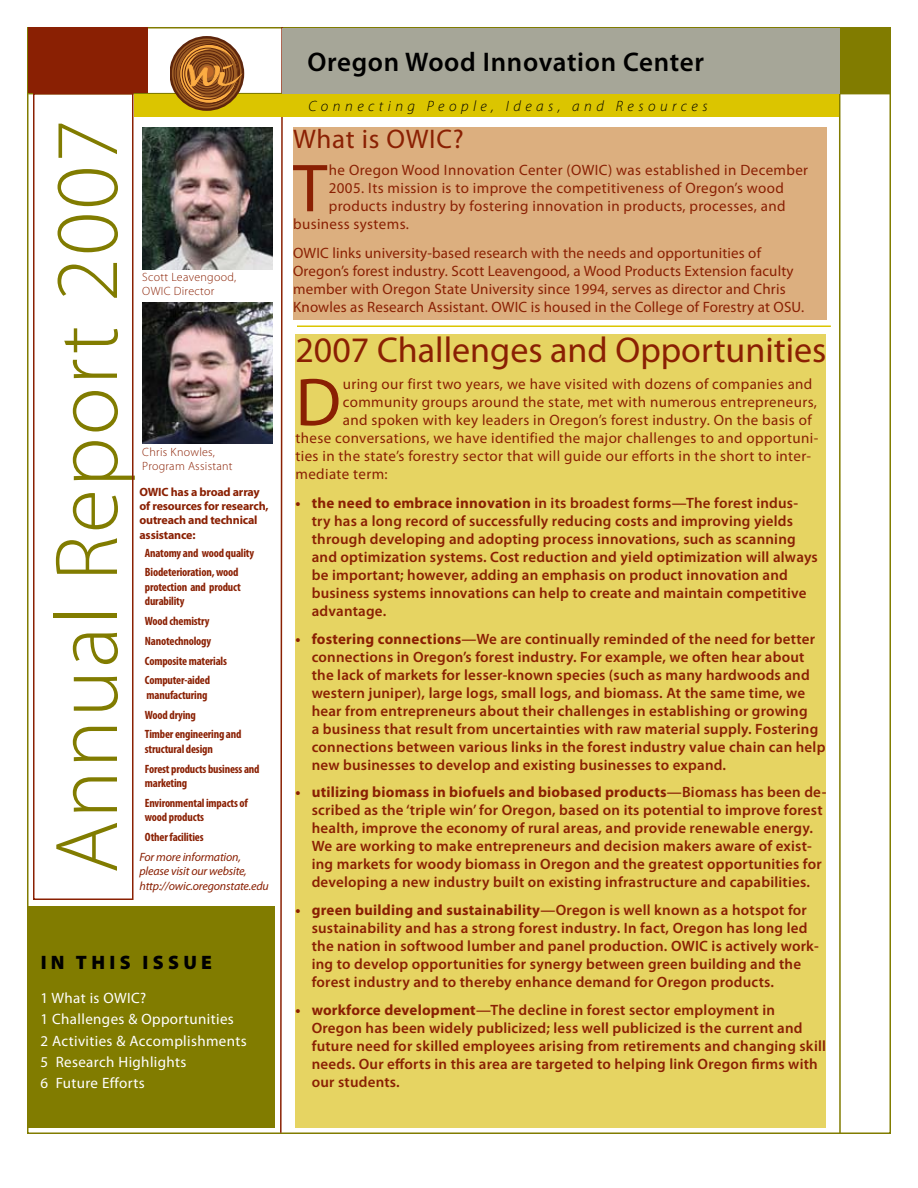
<style>
.page{position:relative;width:918px;height:1188px;background:#fff}
.page>*{position:absolute;margin:0;border:0;box-sizing:border-box;transform-origin:0 0}
.t1{font:300 90px "Myriad Pro";letter-spacing:.025em;color:#817c00}
.t2{font:68.4px "Myriad Pro";color:#8a2003}
.t3{font:36px "Myriad Pro";color:#8a2003}
.t4{font:600 27px "Myriad Pro";letter-spacing:.025em;color:#000}
.t5{font:27px "Myriad Pro";letter-spacing:.025em;color:#8a2003}
.t6{font:900 19.5px "Myriad Pro";letter-spacing:.22em;color:#000}
.t7{font:600 15px/18px "Myriad Pro";letter-spacing:.015em;color:#8a2003}
.t8{font:15px/18px "Myriad Pro";letter-spacing:.025em;color:#8a2003}
.t9{font:15px/21.3px "Myriad Pro";letter-spacing:.025em;color:#fff}
.t10{font:italic 300 15px "Myriad Pro";letter-spacing:.3em;color:#000}
.t11{font:700 condensed 12px/19.8px "Myriad Pro";letter-spacing:-.015em;color:#8a2003}
.t12{font:700 12px/14.4px "Myriad Pro";letter-spacing:-.015em;color:#8a2003}
.t13{font:italic 12px/14.4px "Myriad Pro";letter-spacing:-.015em;color:#8a2003}
.t14{font:300 12px/14.4px "Myriad Pro";letter-spacing:.025em;color:#8a2003}
.s1{font-weight:700}
</style>
<div class="page">
<hr style="left:839px;top:28px;width:2px;height:1106px;background:#817c00">
<hr style="left:28px;top:93px;width:863px;height:1px;background:#817c00">
<div style="left:28px;top:27px;width:120px;height:66px;background:#8a2003"></div>
<div style="left:839px;top:27px;width:52px;height:66px;background:#817c00"></div>
<div style="left:293px;top:127px;width:533px;height:193px;background:#dcaf7f"></div>
<svg style="left:277px;top:27px;width:13px;height:1107px"></svg>
<div style="left:134px;top:94px;width:705px;height:22px;background:#dbc500"></div>
<div style="left:283px;top:28px;width:557px;height:65px;background:#a6a698"></div>
<div style="left:27px;top:907px;width:248px;height:221px;background:#817c00"></div>
<div style="left:33px;top:93px;width:101px;height:807px;border:2px solid #8a2003"></div>
<div style="left:296px;top:334px;width:530px;height:794px;background:#e6d462"></div>
<hr style="left:297px;top:326px;width:534px;height:1px;background:#dbc500">
<img style="left:142px;top:128px;width:130px;height:141px">
<img style="left:142px;top:302px;width:130px;height:142px">
<svg style="left:171px;top:37px;width:72px;height:73px"></svg>
<div style="left:170px;top:36px;width:74px;height:75px;border:3px solid #5d250c;border-radius:50%"></div>
<svg style="left:179px;top:44px;width:59px;height:59px"></svg>
<svg style="left:188px;top:49px;width:49px;height:49px"></svg>
<div style="left:174px;top:40px;width:66px;height:66px;border:1px solid #5e260c;border-radius:50%"></div>
<div style="left:182px;top:48px;width:52px;height:52px;border:1px solid #5e260c;border-radius:50%"></div>
<div style="left:184px;top:50px;width:47px;height:47px;border:1px solid #5e260c;border-radius:50%"></div>
<div style="left:187px;top:53px;width:41px;height:41px;border:1px solid #5e260c;border-radius:50%"></div>
<div style="left:188px;top:54px;width:38px;height:37px;border:1px solid #5e260c;border-radius:50%"></div>
<div style="left:190px;top:56px;width:34px;height:33px;border:1px solid #5e260c;border-radius:50%"></div>
<div style="left:193px;top:58px;width:28px;height:29px;border:1px solid #5e260c;border-radius:50%"></div>
<div style="left:195px;top:61px;width:24px;height:23px;border:1px solid #5e260c;border-radius:50%"></div>
<div style="left:179px;top:44px;width:60px;height:60px;border:1px solid #5e260c;border-radius:50%"></div>
<svg style="left:186px;top:62px;width:56px;height:25px"></svg>
<h1 class="t1" style="left:33px;top:874px;width:756px;rotate:-90deg">Annual Report 2007</h1>
<p class="t14" style="left:142px;top:270px;width:95px">Scott Leavengood,<br>OWIC Director</p>
<p class="t14" style="left:142px;top:444px;width:92px">Chris Knowles,<br>Program Assistant</p>
<p class="t12" style="left:140px;top:484px;width:131px">OWIC has a broad array of resources for research, outreach and technical assistance:</p>
<p class="t11" style="left:145px;top:542px;width:111px">Anatomy and wood quality<br>Biodeterioration, wood</p>
<p class="t11" style="left:145px;top:579px;width:97px;line-height:14.4px">protection and product durability</p>
<p class="t11" style="left:145px;top:611px;width:84px">Wood chemistry<br>Nanotechnology<br>Composite materials<br>Computer-aided</p>
<p class="t11" style="left:145px;top:685px;width:98px">manufacturing<br>Wood drying<br>Timber engineering and</p>
<p class="t11" style="left:145px;top:739px;width:116px">structural design<br>Forest products business and</p>
<p class="t11" style="left:145px;top:773px;width:105px">marketing<br>Environmental impacts of</p>
<p class="t11" style="left:145px;top:807px;width:61px">wood products<br>Other facilities</p>
<p class="t13" style="left:140px;top:849px;width:131px">For more information, please visit our website, http://owic.oregonstate.edu</p>
<h3 class="t6" style="left:41px;top:949px;width:173px">IN THI S ISSUE</h3>
<p class="t9" style="left:40px;top:987px;width:208px">1 What is OWIC?<br>1 Challenges &amp; Opportunities<br>2 Activities &amp; Accomplishments<br>5 Research Highlights<br>6 Future Efforts</p>
<h3 class="t4" style="left:307px;top:45px;width:398px">Oregon Wood Innovation Center</h3>
<p class="t10" style="left:308px;top:97px;width:401px">Connecting People, Ideas, and Resources</p>
<h3 class="t5" style="left:293px;top:122px;width:172px">What is OWIC?</h3>
<h2 class="t2" style="left:293px;top:146px;width:36px">T</h2>
<p class="t8" style="left:329px;top:161px;width:481px">he Oregon Wood Innovation Center (OWIC) was established in December</p>
<p class="t8" style="left:329px;top:179px;width:457px">2005. Its mission is to improve the competitiveness of Oregon’s wood</p>
<p class="t8" style="left:329px;top:197px;width:458px">products industry by fostering innovation in products, processes, and</p>
<p class="t8" style="left:293px;top:215px;width:117px">business systems.</p>
<p class="t8" style="left:293px;top:244px;width:513px">OWIC links university-based research with the needs and opportunities of Oregon’s forest industry. Scott Leavengood, a Wood Products Extension faculty member with Oregon State University since 1994, serves as director and Chris Knowles as Research Assistant. OWIC is housed in the College of Forestry at OSU.</p>
<h3 class="t3" style="left:296px;top:327px;width:532px">2007 Challenges and Opportunities</h3>
<h2 class="t2" style="left:296px;top:360px;width:47px">D</h2>
<p class="t8" style="left:343px;top:375px;width:471px">uring our first two years, we have visited with dozens of companies and</p>
<p class="t8" style="left:343px;top:393px;width:476px">community groups around the state, met with numerous entrepreneurs,</p>
<p class="t8" style="left:343px;top:411px;width:470px">and spoken with key leaders in Oregon’s forest industry. On the basis of</p>
<p class="t8" style="left:296px;top:429px;width:524px">these conversations, we have identified the major challenges to and opportuni-</p>
<p class="t8" style="left:296px;top:447px;width:517px">ties in the state’s forestry sector that will guide our efforts in the short to inter-</p>
<p class="t8" style="left:296px;top:465px;width:94px">mediate term:</p>
<p class="t7" style="left:312px;top:494px;width:508px;text-indent:-16px"><span class="s1">• the need to embrace innovation</span> in its broadest forms—The forest indus&shy;try has a long record of successfully reducing costs and improving yields through developing and adopting process innovations, such as scanning and optimization systems. Cost reduction and yield optimization will always be important; however, adding an emphasis on product innovation and business systems innovations can help to create and maintain competitive advantage.</p>
<p class="t7" style="left:312px;top:629px;width:515px;text-indent:-16px"><span class="s1">• fostering connections</span>—We are continually reminded of the need for better connections in Oregon’s forest industry. For example, we often hear about the lack of markets for lesser-known species (such as many hardwoods and western juniper), large logs, small logs, and biomass. At the same time, we hear from entrepreneurs about their challenges in establishing or growing<br>a business that result from uncertainties with raw material supply. Fostering connections between various links in the forest industry value chain can help new businesses to develop and existing businesses to expand.</p>
<p class="t7" style="left:312px;top:783px;width:516px;text-indent:-16px"><span class="s1">• utilizing biomass in biofuels and biobased products</span>—Biomass has been de&shy;scribed as the ‘triple win’ for Oregon, based on its potential to improve forest health, improve the economy of rural areas, and provide renewable energy.<br>We are working to make entrepreneurs and decision makers aware of exist&shy;ing markets for woody biomass in Oregon and the greatest opportunities for developing a new industry built on existing infrastructure and capabilities.</p>
<p class="t7" style="left:312px;top:901px;width:509px;text-indent:-16px"><span class="s1">• green building and sustainability</span>—Oregon is well known as a hotspot for sustainability and has a strong forest industry. In fact, Oregon has long led the nation in softwood lumber and panel production. OWIC is actively work&shy;ing to develop opportunities for synergy between green building and the forest industry and to thereby enhance demand for Oregon products.</p>
<p class="t7" style="left:312px;top:1000px;width:516px;text-indent:-16px"><span class="s1">• workforce development</span>—The decline in forest sector employment in Oregon has been widely publicized; less well publicized is the current and future need for skilled employees arising from retirements and changing skill needs. Our efforts in this area are targeted to helping link Oregon firms with our students.</p>
</div>
